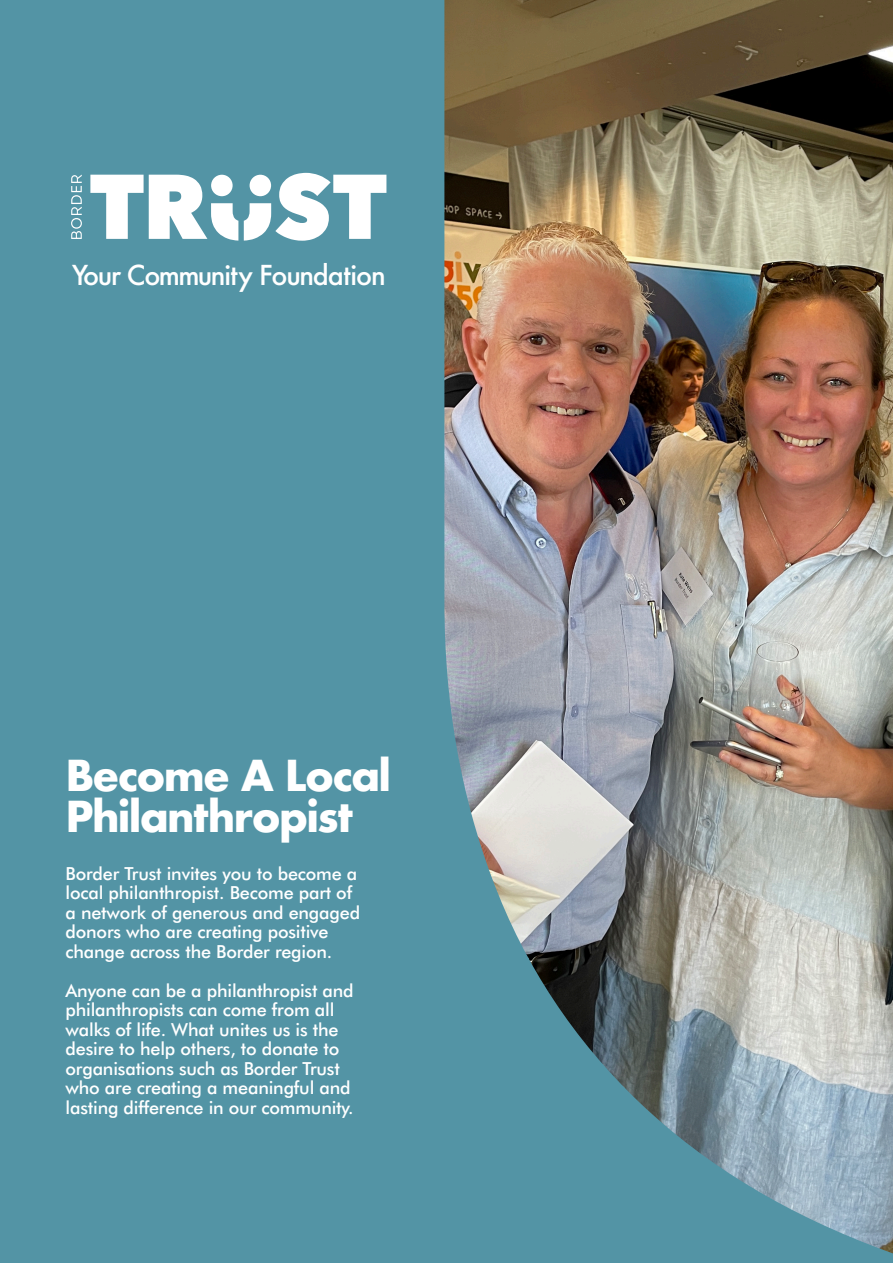
<style>
.page{position:relative;width:893px;height:1263px;background:#5394a5}
.page>*{position:absolute;margin:0;border:0;box-sizing:border-box;transform-origin:0 0}
.Heading_1{font:700 41.55px/41.5px "Futura";letter-spacing:-.04em;color:#fff}
.Heading_1-2{font:500 26.7px "Futura";letter-spacing:-.04em;color:#fff}
.Body_Copy_2{font:500 18px/19.5px "Futura BT";letter-spacing:-.01em;color:#fff}
</style>
<div class="page">
<img style="left:444px;top:0;width:449px;height:1253px">
<svg style="left:71px;top:175px;width:11px;height:64px"></svg>
<svg style="left:90px;top:173px;width:296px;height:68px"></svg>
<p class="Heading_1-2" style="left:72px;top:257px;width:315px">Your Community Foundation</p>
<p class="Heading_1" style="left:66px;top:754px;width:327px">Become A Local<br>Philanthropist</p>
<p class="Body_Copy_2" style="left:66px;top:863px;width:296px">Border Trust invites you to become a local philanthropist. Become part of a network of generous and engaged donors who are creating positive change across the Border region.</p>
<p class="Body_Copy_2" style="left:66px;top:980px;width:290px">Anyone can be a philanthropist and philanthropists can come from all walks of life. What unites us is the desire to help others, to donate to organisations such as Border Trust who are creating a meaningful and lasting difference in our community.</p>
</div>
